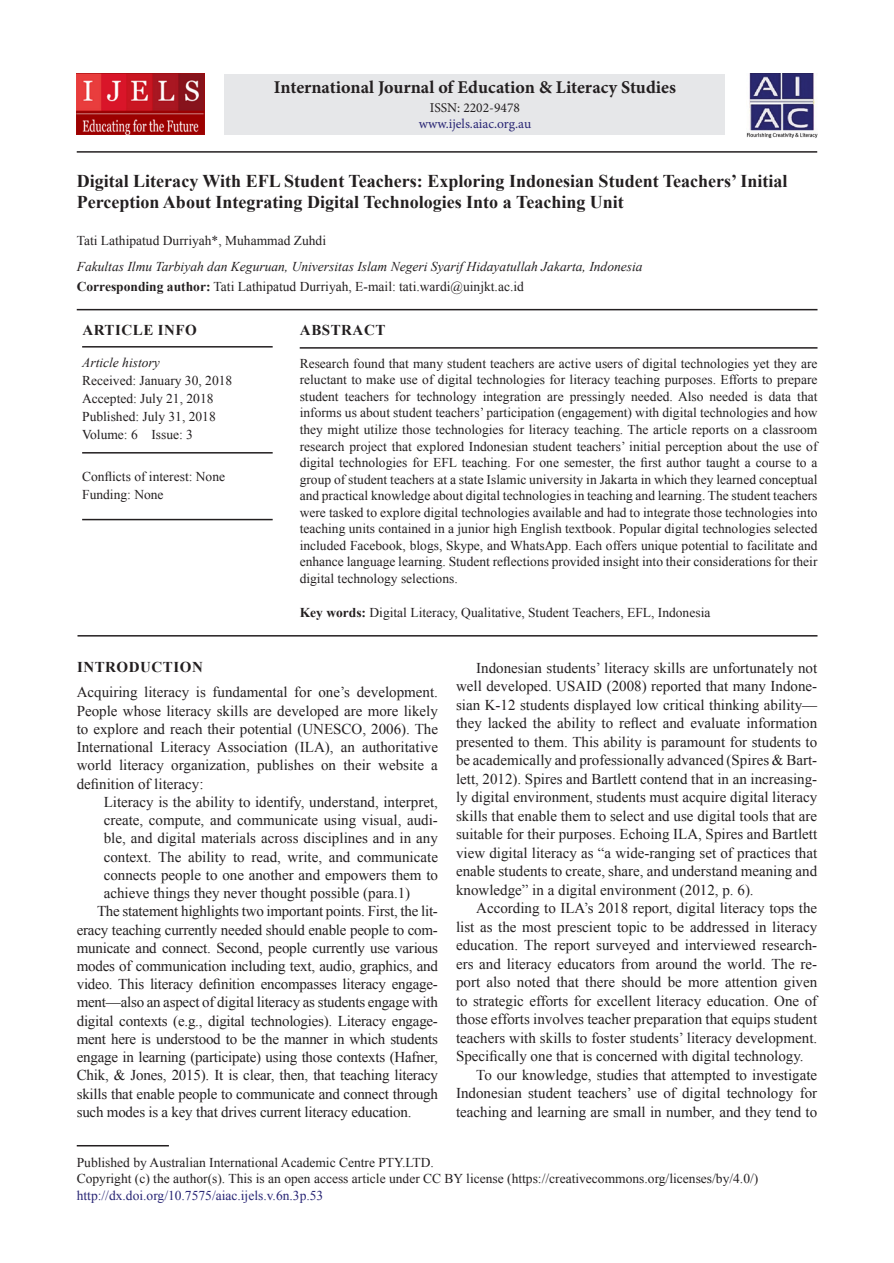
<style>
.page{position:relative;width:894px;height:1263px;background:#fff}
.page>*{position:absolute;margin:0;border:0;box-sizing:border-box;transform-origin:0 0}
.AT{font:700 18px/21px "Times New Roman";color:#231f20}
.J_Name{font:700 18px "Minion Pro";color:#231f20}
.TX{font:15px/18.5px "Times New Roman";color:#231f20;text-align:justify}
.L{font:15px/18.3px "Times New Roman";color:#231f20;text-align:justify}
.TXFL{font:15px/18.3px "Times New Roman";color:#231f20;text-align:justify}
.ART_INFO{font:700 15px "Times New Roman";letter-spacing:.035em;color:#231f20}
.ABSH{font:700 15px "Times New Roman";letter-spacing:.035em;color:#231f20}
.ABS{font:13.5px/16.5px "Times New Roman";color:#231f20;text-align:justify}
.PUB_Details{font:13.5px/16.5px "Times New Roman";color:#231f20}
.HIS{font:13.5px/18px "Times New Roman";color:#231f20}
.AFF{font:italic 13.5px "Times New Roman";color:#231f20}
.ADD{font:13.5px "Times New Roman";color:#231f20}
.KWD{font:13.5px "Times New Roman";color:#231f20}
.AU{font:13.5px "Times New Roman";color:#231f20}
.HIS_1{font:13.5px/18px "Times New Roman";color:#231f20}
.ISSN_Web{font:13.5px "Minion Pro";letter-spacing:-.005em;color:#282574}
.ISSN_Num{font:13.5px "Minion Pro";color:#231f20}
.s1{font-weight:700}
.s2{font-style:italic}
.s3{color:#282574}
</style>
<div class="page">
<hr style="left:77px;top:151px;width:739px;height:2px;background:#231f20">
<hr style="left:77px;top:309px;width:740px;height:1px;background:#231f20">
<hr style="left:299px;top:347px;width:518px;height:2px;background:#231f20">
<hr style="left:77px;top:635px;width:740px;height:1px;background:#231f20">
<hr style="left:77px;top:1145px;width:92px;height:1px;background:#231f20">
<div style="left:224px;top:74px;width:501px;height:60px;background:#e6e7e9"></div>
<img style="left:746px;top:73px;width:70px;height:65px">
<img style="left:77px;top:73px;width:127px;height:61px">
<hr style="left:82px;top:346px;width:190px;height:1px;background:#231f20">
<hr style="left:82px;top:452px;width:190px;height:1px;background:#231f20">
<hr style="left:82px;top:519px;width:190px;height:1px;background:#231f20">
<p class="J_Name" style="left:274px;top:75px;width:403px">International Journal of Education &amp; Literacy Studies</p>
<p class="ISSN_Num" style="left:429px;top:98px;width:92px">ISSN: 2202-9478</p>
<p class="ISSN_Web" style="left:418px;top:115px;width:114px">www.ijels.aiac.org.au</p>
<p class="AT" style="left:77px;top:170px;width:712px">Digital Literacy With EFL Student Teachers: Exploring Indonesian Student Teachers’ Initial<br>Perception About Integrating Digital Technologies Into a Teaching Unit</p>
<p class="AU" style="left:77px;top:231px;width:251px">Tati Lathipatud Durriyah*, Muhammad Zuhdi</p>
<p class="AFF" style="left:77px;top:257px;width:567px">Fakultas Ilmu Tarbiyah dan Keguruan, Universitas Islam Negeri Syarif Hidayatullah Jakarta, Indonesia</p>
<p class="ADD" style="left:77px;top:277px;width:448px"><span class="s1">Corresponding author:</span> Tati Lathipatud Durriyah, E-mail: tati.wardi@uinjkt.ac.id</p>
<p class="ABSH" style="left:300px;top:319px;width:87px">ABSTRACT</p>
<p class="ABS" style="left:299px;top:355px;width:519px">Research found that many student teachers are active users of digital technologies yet they are reluctant to make use of digital technologies for literacy teaching purposes. Efforts to prepare student teachers for technology integration are pressingly needed. Also needed is data that informs us about student teachers’ participation (engagement) with digital technologies and how they might utilize those technologies for literacy teaching. The article reports on a classroom research project that explored Indonesian student teachers’ initial perception about the use of digital technologies for EFL teaching. For one semester, the first author taught a course to a group of student teachers at a state Islamic university in Jakarta in which they learned conceptual and practical knowledge about digital technologies in teaching and learning. The student teachers were tasked to explore digital technologies available and had to integrate those technologies into teaching units contained in a junior high English textbook. Popular digital technologies selected included Facebook, blogs, Skype, and WhatsApp. Each offers unique potential to facilitate and enhance language learning. Student reflections provided insight into their considerations for their digital technology selections.</p>
<p class="KWD" style="left:299px;top:603px;width:412px"><span class="s1">Key words:</span> Digital Literacy, Qualitative, Student Teachers, EFL, Indonesia</p>
<p class="ART_INFO" style="left:82px;top:319px;width:116px">ARTICLE INFO</p>
<p class="HIS" style="left:82px;top:353px;width:151px"><span class="s2">Article history<br></span>Received: January 30, 2018<br>Accepted: July 21, 2018<br>Published: July 31, 2018<br>Volume: 6 Issue: 3</p>
<p class="HIS_1" style="left:82px;top:466px;width:144px">Conflicts of interest: None<br>Funding: None</p>
<p class="TX" style="left:456px;top:658px;width:362px;text-indent:20px">Indonesian students’ literacy skills are unfortunately not well developed. USAID (2008) reported that many Indone&shy;sian K-12 students displayed low critical thinking ability— they lacked the ability to reflect and evaluate information presented to them. This ability is paramount for students to be academically and professionally advanced (Spires &amp; Bart&shy;lett, 2012). Spires and Bartlett contend that in an increasing&shy;ly digital environment, students must acquire digital literacy skills that enable them to select and use digital tools that are suitable for their purposes. Echoing ILA, Spires and Bartlett view digital literacy as “a wide-ranging set of practices that enable students to create, share, and understand meaning and knowledge” in a digital environment (2012, p. 6).</p>
<p class="TX" style="left:456px;top:898px;width:362px;text-indent:20px">According to ILA’s 2018 report, digital literacy tops the list as the most prescient topic to be addressed in literacy education. The report surveyed and interviewed research&shy;ers and literacy educators from around the world. The re&shy;port also noted that there should be more attention given to strategic efforts for excellent literacy education. One of those efforts involves teacher preparation that equips student teachers with skills to foster students’ literacy development.<br>Specifically one that is concerned with digital technology.</p>
<p class="TX" style="left:456px;top:1065px;width:362px;text-indent:20px">To our knowledge, studies that attempted to investigate Indonesian student teachers’ use of digital technology for teaching and learning are small in number, and they tend to</p>
<h1 class="ART_INFO" style="left:77px;top:656px;width:127px">INTRODUCTION</h1>
<p class="TXFL" style="left:77px;top:683px;width:362px">Acquiring literacy is fundamental for one’s development.<br>People whose literacy skills are developed are more likely to explore and reach their potential (UNESCO, 2006). The International Literacy Association (ILA), an authoritative world literacy organization, publishes on their website a definition of literacy:</p>
<p class="L" style="left:104px;top:792px;width:335px">Literacy is the ability to identify, understand, interpret, create, compute, and communicate using visual, audi&shy;ble, and digital materials across disciplines and in any context. The ability to read, write, and communicate connects people to one another and empowers them to achieve things they never thought possible (para.1)</p>
<p class="TX" style="left:77px;top:901px;width:362px;text-indent:20px">The statement highlights two important points. First, the lit&shy;eracy teaching currently needed should enable people to com&shy;municate and connect. Second, people currently use various modes of communication including text, audio, graphics, and video. This literacy definition encompasses literacy engage&shy;ment—also an aspect of digital literacy as students engage with digital contexts (e.g., digital technologies). Literacy engage&shy;ment here is understood to be the manner in which students engage in learning (participate) using those contexts (Hafner, Chik, &amp; Jones, 2015). It is clear, then, that teaching literacy skills that enable people to communicate and connect through such modes is a key that drives current literacy education.</p>
<p class="PUB_Details" style="left:77px;top:1153px;width:682px">Published by Australian International Academic Centre PTY.LTD.<br>Copyright (c) the author(s). This is an open access article under CC BY license (https://creativecommons.org/licenses/by/4.0/) <span class="s3">http://dx.doi.org/10.7575/aiac.ijels.v.6n.3p.53</span></p>
</div>
